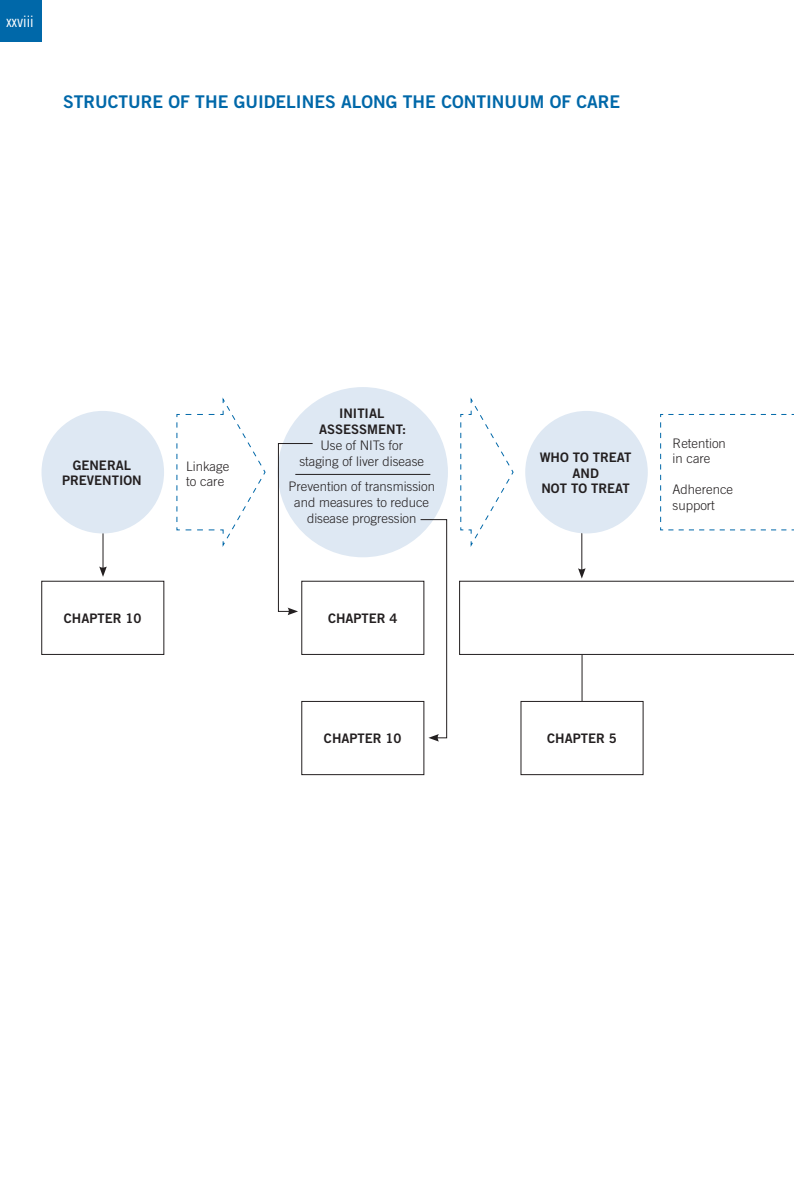
<style>
.page{position:relative;width:794px;height:1191px;background:#fff}
.page>*{position:absolute;margin:0;border:0;box-sizing:border-box;transform-origin:0 0}
.t1{font:17.5px "Trade Gothic Bold Two";color:#0068a9}
.t2{font:15.75px "Trade Gothic Cond Eighteen";color:#fff}
.t3{font:300 13.12px/15.8px "Trade Gothic";color:#231f20}
.t4{font:13.12px/15.8px "Trade Gothic Bold Two";color:#231f20;text-align:center}
.s1{font-family:"Trade Gothic Bold Two";font-weight:400}
</style>
<div class="page">
<div style="left:0;top:0;width:41px;height:42px;background:#0068a9"></div>
<hr style="left:103px;top:532px;width:1px;height:37px;background:#231f20">
<svg style="left:99px;top:566px;width:8px;height:11px"></svg>
<hr style="left:581px;top:527px;width:1px;height:44px;background:#231f20">
<hr style="left:582px;top:654px;width:1px;height:47px;background:#231f20">
<svg style="left:460px;top:397px;width:54px;height:150px"></svg>
<div style="left:42px;top:581px;width:122px;height:73px;border:1px solid #231f20"></div>
<div style="left:521px;top:701px;width:122px;height:74px;border:1px solid #231f20"></div>
<svg style="left:176px;top:397px;width:90px;height:150px"></svg>
<svg style="left:660px;top:414px;width:134px;height:117px"></svg>
<div style="left:525px;top:411px;width:123px;height:122px;background:#dee8f3;border-radius:50%"></div>
<div style="left:42px;top:411px;width:122px;height:122px;background:#dee8f3;border-radius:50%"></div>
<div style="left:278px;top:387px;width:170px;height:170px;background:#dee8f3;border-radius:50%"></div>
<hr style="left:295px;top:474px;width:135px;height:1px;background:#231f20">
<svg style="left:278px;top:443px;width:35px;height:172px"></svg>
<svg style="left:420px;top:519px;width:27px;height:222px"></svg>
<div style="left:302px;top:701px;width:122px;height:73px;background:#fff"></div>
<div style="left:301px;top:701px;width:123px;height:74px;border:1px solid #231f20"></div>
<div style="left:302px;top:581px;width:122px;height:73px;background:#fff"></div>
<div style="left:301px;top:581px;width:123px;height:73px;border:1px solid #231f20"></div>
<svg style="left:459px;top:568px;width:335px;height:86px"></svg>
<p class="t2" style="left:7px;top:12px;width:29px">xxviii</p>
<p class="t1" style="left:63px;top:91px;width:559px">STRUCTURE OF THE GUIDELINES ALONG THE CONTINUUM OF CARE</p>
<p class="t4" style="left:62px;top:457px;width:81px">GENERAL<br>PREVENTION</p>
<p class="t3" style="left:186px;top:458px;width:45px">Linkage to care</p>
<p class="t4" style="left:64px;top:610px;width:79px">CHAPTER 10</p>
<p class="t3" style="left:299px;top:405px;width:126px;text-align:center"><span class="s1">INITIAL<br>ASSESSMENT:<br></span>Use of NITs for staging of liver disease</p>
<p class="t3" style="left:288px;top:478px;width:148px;text-align:center">Prevention of transmission and measures to reduce disease progression</p>
<p class="t4" style="left:328px;top:610px;width:71px">CHAPTER 4</p>
<p class="t4" style="left:324px;top:730px;width:79px">CHAPTER 10</p>
<p class="t4" style="left:539px;top:449px;width:93px">WHO TO TREAT<br>AND<br>NOT TO TREAT</p>
<p class="t3" style="left:672px;top:435px;width:55px">Retention in care</p>
<p class="t3" style="left:672px;top:481px;width:62px">Adherence support</p>
<p class="t4" style="left:547px;top:730px;width:71px">CHAPTER 5</p>
</div>
